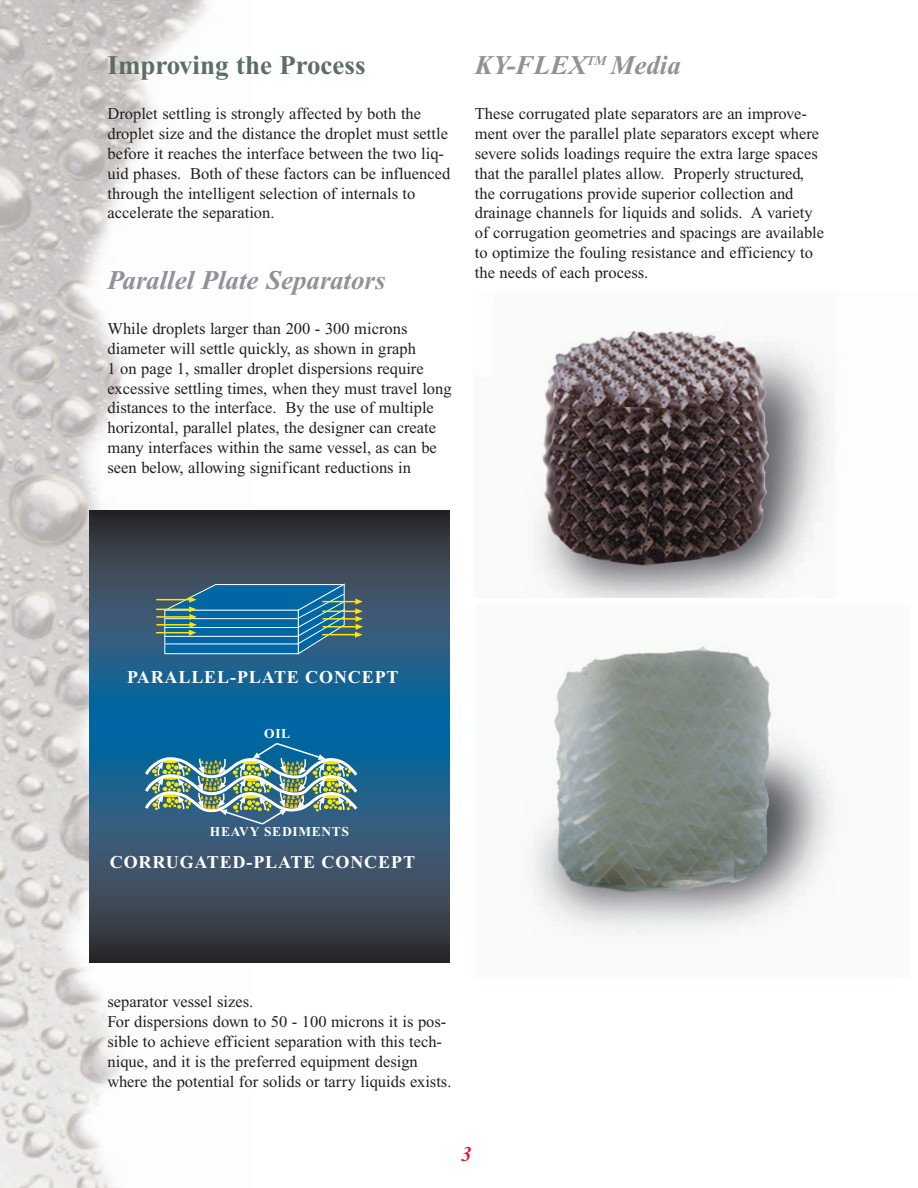
<style>
.page{position:relative;width:918px;height:1188px;background:#fff}
.page>*{position:absolute;margin:0;border:0;box-sizing:border-box;transform-origin:0 0}
.t1{font:italic 700 27px "Times New Roman";color:#919295}
.t2{font:700 27px "Times New Roman";color:#5d6e65}
.t3{font:italic 700 21px "Times New Roman";color:#e51836}
.t4{font:700 18px "Times New Roman";letter-spacing:.05em;color:#fff}
.t5{font:16.5px/19.8px "Times New Roman";color:#231f20}
.t6{font:700 13.5px "Times New Roman";letter-spacing:.05em;color:#fff}
</style>
<div class="page">
<img style="left:0;top:0;width:252px;height:1188px">
<svg style="left:89px;top:510px;width:361px;height:452px"></svg>
<hr style="left:322px;top:601px;width:34px;height:1px;background:#ffe601">
<hr style="left:322px;top:611px;width:34px;height:1px;background:#ffe601">
<hr style="left:323px;top:618px;width:33px;height:2px;background:#ffe601">
<hr style="left:323px;top:626px;width:33px;height:2px;background:#ffe601">
<hr style="left:322px;top:634px;width:34px;height:1px;background:#ffe601">
<svg style="left:355px;top:599px;width:8px;height:39px"></svg>
<hr style="left:156px;top:599px;width:34px;height:1px;background:#ffe601">
<hr style="left:156px;top:609px;width:34px;height:1px;background:#ffe601">
<hr style="left:156px;top:616px;width:34px;height:2px;background:#ffe601">
<hr style="left:156px;top:624px;width:34px;height:2px;background:#ffe601">
<hr style="left:156px;top:632px;width:33px;height:1px;background:#ffe601">
<svg style="left:164px;top:583px;width:183px;height:72px"></svg>
<svg style="left:142px;top:742px;width:218px;height:84px"></svg>
<img style="left:533px;top:330px;width:298px;height:267px">
<img style="left:528px;top:643px;width:308px;height:293px">
<h1 class="t2" style="left:108px;top:55px;width:260px">Improving the Process</h1>
<p class="t5" style="left:108px;top:106px;width:344px">Droplet settling is strongly affected by both the droplet size and the distance the droplet must settle before it reaches the interface between the two liq&shy;uid phases. Both of these factors can be influenced through the intelligent selection of internals to accelerate the separation.</p>
<h1 class="t1" style="left:108px;top:270px;width:280px">Parallel Plate Separators</h1>
<p class="t5" style="left:108px;top:320px;width:346px">While droplets larger than 200 - 300 microns diameter will settle quickly, as shown in graph<br>1 on page 1, smaller droplet dispersions require excessive settling times, when they must travel long distances to the interface. By the use of multiple horizontal, parallel plates, the designer can create many interfaces within the same vessel, as can be seen below, allowing significant reductions in</p>
<h1 class="t1" style="left:475px;top:55px;width:207px">KY-FLEX<sup>TM</sup> Media</h1>
<p class="t5" style="left:475px;top:106px;width:351px">These corrugated plate separators are an improve&shy;ment over the parallel plate separators except where severe solids loadings require the extra large spaces that the parallel plates allow. Properly structured, the corrugations provide superior collection and drainage channels for liquids and solids. A variety of corrugation geometries and spacings are available to optimize the fouling resistance and efficiency to the needs of each process.</p>
<p class="t4" style="left:127px;top:670px;width:273px">PARALLEL-PLATE CONCEPT</p>
<p class="t6" style="left:264px;top:729px;width:28px">OIL</p>
<p class="t6" style="left:210px;top:827px;width:141px">HEAVY SEDIMENTS</p>
<p class="t4" style="left:110px;top:856px;width:307px">CORRUGATED-PLATE CONCEPT</p>
<p class="t5" style="left:108px;top:994px;width:345px">separator vessel sizes.<br>For dispersions down to 50 - 100 microns it is pos&shy;sible to achieve efficient separation with this tech&shy;nique, and it is the preferred equipment design where the potential for solids or tarry liquids exists.</p>
<p class="t3" style="left:461px;top:1146px;width:12px">3</p>
</div>
